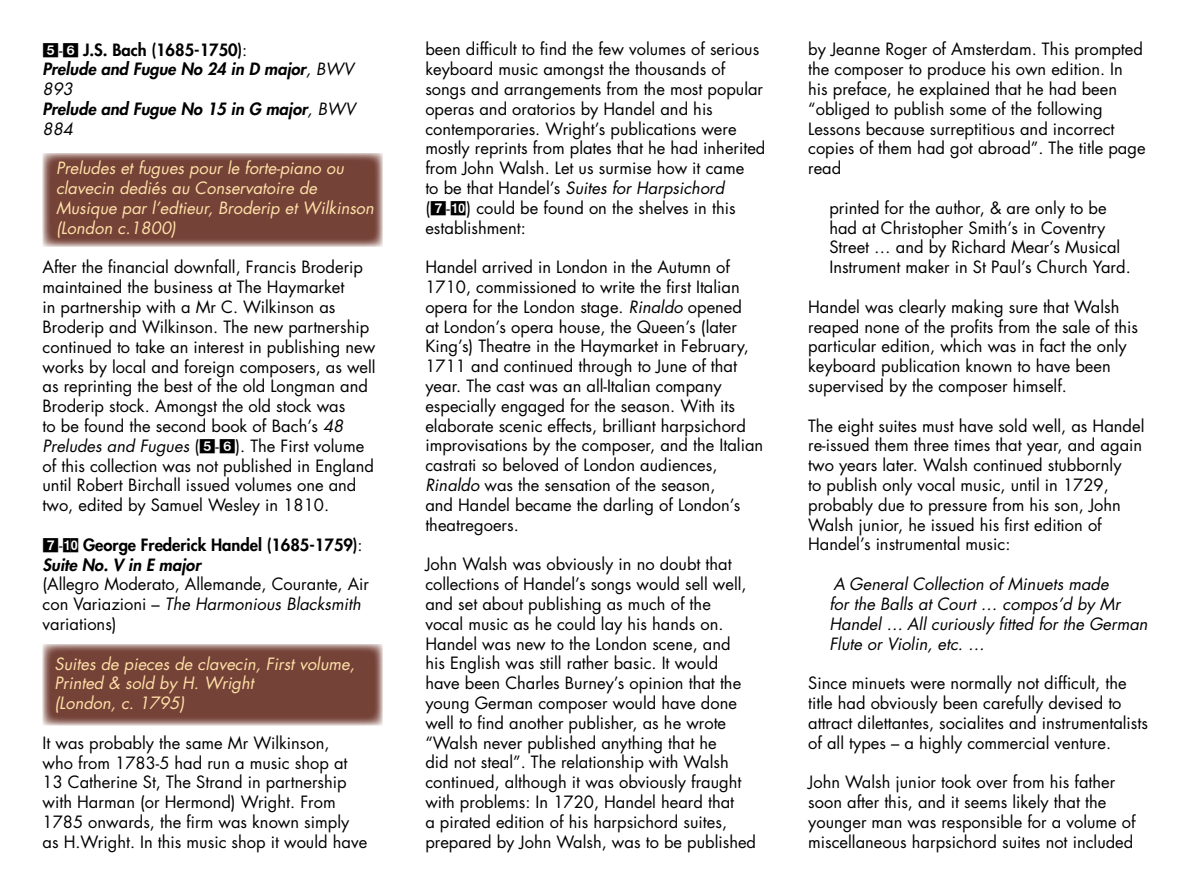
<style>
.page{position:relative;width:1191px;height:893px;background:#fff}
.page>*{position:absolute;margin:0;border:0;box-sizing:border-box;transform-origin:0 0}
.t1{font:16.5px/19.8px "Futura";color:#000}
.t2{font:italic 16.5px/19.8px "Futura";color:#ffe1a8}
.t3{font:italic 16.5px/19.8px "Futura";color:#000}
.t4{font:italic 800 16.5px/19.8px "Futura";color:#000}
.t5{font:800 16.5px/19.8px "Futura";color:#000}
.s1{font-family:"Format Pi One S Si";font-weight:400;font-style:normal}
.s2{font-weight:400;font-style:normal}
.s3{font-style:normal}
.s4{font-weight:400}
.s5{font-style:italic}
.s6{font-family:"Format Pi One S Si"}
.s7{font-family:"Format Pi One S Si";font-weight:400}
</style>
<div class="page">
<svg style="left:43px;top:644px;width:340px;height:82px;background:#805148"></svg>
<svg style="left:43px;top:153px;width:340px;height:94px;background:#7e4f45"></svg>
<p class="t4" style="left:43px;top:39px;width:314px"><span class="s1">5</span><span class="s2">-</span><span class="s1">6</span> <span class="s3">J.S. Bach (1685-1750)</span><span class="s2">:<br></span>Prelude and Fugue No 24 in D major<span class="s4">, BWV<br>893<br></span>Prelude and Fugue No 15 in G major<span class="s4">, BWV<br>884</span></p>
<p class="t2" style="left:56px;top:158px;width:319px">Preludes et fugues pour le forte-piano ou clavecin dediés au Conservatoire de Musique par l’edtieur, Broderip et Wilkinson (London c.1800)</p>
<p class="t1" style="left:43px;top:257px;width:335px">After the financial downfall, Francis Broderip maintained the business at The Haymarket<br>in partnership with a Mr C. Wilkinson as Broderip and Wilkinson. The new partnership continued to take an interest in publishing new works by local and foreign composers, as well as reprinting the best of the old Longman and Broderip stock. Amongst the old stock was<br>to be found the second book of Bach’s <span class="s5">48<br>Preludes and Fugues</span> (<span class="s6">5</span>-<span class="s6">6</span>). The First volume of this collection was not published in England until Robert Birchall issued volumes one and two, edited by Samuel Wesley in 1810.</p>
<p class="t5" style="left:43px;top:534px;width:322px"><span class="s7">7</span><span class="s4">-</span><span class="s7">q0</span> George Frederick Handel (1685-1759)<span class="s4">:<br></span><span class="s5">Suite No. V in E major</span></p>
<p class="t1" style="left:43px;top:574px;width:328px">(Allegro Moderato, Allemande, Courante, Air con Variazioni – <span class="s5">The Harmonious Blacksmith </span>variations)</p>
<p class="t2" style="left:55px;top:653px;width:302px">Suites de pieces de clavecin, First volume,<br>Printed &amp; sold by H. Wright<br>(London, c. 1795)</p>
<p class="t1" style="left:43px;top:732px;width:326px">It was probably the same Mr Wilkinson,<br>who from 1783-5 had run a music shop at 13 Catherine St, The Strand in partnership with Harman (or Hermond) Wright. From 1785 onwards, the firm was known simply as H.Wright. In this music shop it would have</p>
<p class="t1" style="left:425px;top:39px;width:342px">been difficult to find the few volumes of serious keyboard music amongst the thousands of songs and arrangements from the most popular operas and oratorios by Handel and his contemporaries. Wright’s publications were mostly reprints from plates that he had inherited from John Walsh. Let us surmise how it came<br>to be that Handel’s <span class="s5">Suites for Harpsichord </span>(<span class="s6">7</span>-<span class="s6">q0</span>) could be found on the shelves in this establishment:</p>
<p class="t1" style="left:425px;top:257px;width:339px">Handel arrived in London in the Autumn of 1710, commissioned to write the first Italian opera for the London stage. <span class="s5">Rinaldo</span> opened<br>at London’s opera house, the Queen’s (later King’s) Theatre in the Haymarket in February, 1711 and continued through to June of that year. The cast was an all-Italian company especially engaged for the season. With its elaborate scenic effects, brilliant harpsichord improvisations by the composer, and the Italian castrati so beloved of London audiences, <span class="s5">Rinaldo</span> was the sensation of the season,<br>and Handel became the darling of London’s theatregoers.</p>
<p class="t1" style="left:425px;top:554px;width:332px">John Walsh was obviously in no doubt that collections of Handel’s songs would sell well, and set about publishing as much of the<br>vocal music as he could lay his hands on.<br>Handel was new to the London scene, and<br>his English was still rather basic. It would have been Charles Burney’s opinion that the young German composer would have done well to find another publisher, as he wrote “Walsh never published anything that he<br>did not steal”. The relationship with Walsh continued, although it was obviously fraught with problems: In 1720, Handel heard that<br>a pirated edition of his harpsichord suites, prepared by John Walsh, was to be published</p>
<p class="t1" style="left:808px;top:39px;width:339px">by Jeanne Roger of Amsterdam. This prompted the composer to produce his own edition. In his preface, he explained that he had been “obliged to publish some of the following Lessons because surreptitious and incorrect copies of them had got abroad”. The title page read</p>
<p class="t1" style="left:829px;top:198px;width:303px">printed for the author, &amp; are only to be had at Christopher Smith’s in Coventry Street … and by Richard Mear’s Musical Instrument maker in St Paul’s Church Yard.</p>
<p class="t1" style="left:808px;top:297px;width:331px">Handel was clearly making sure that Walsh reaped none of the profits from the sale of this particular edition, which was in fact the only keyboard publication known to have been supervised by the composer himself.</p>
<p class="t1" style="left:808px;top:415px;width:338px">The eight suites must have sold well, as Handel re-issued them three times that year, and again two years later. Walsh continued stubbornly<br>to publish only vocal music, until in 1729, probably due to pressure from his son, John Walsh junior, he issued his first edition of Handel’s instrumental music:</p>
<p class="t3" style="left:829px;top:574px;width:320px">A General Collection of Minuets made<br>for the Balls at Court … compos’d by Mr Handel … All curiously fitted for the German Flute or Violin, etc. …</p>
<p class="t1" style="left:808px;top:673px;width:341px">Since minuets were normally not difficult, the title had obviously been carefully devised to attract dilettantes, socialites and instrumentalists of all types – a highly commercial venture.</p>
<p class="t1" style="left:808px;top:772px;width:329px">John Walsh junior took over from his father soon after this, and it seems likely that the younger man was responsible for a volume of miscellaneous harpsichord suites not included</p>
</div>
